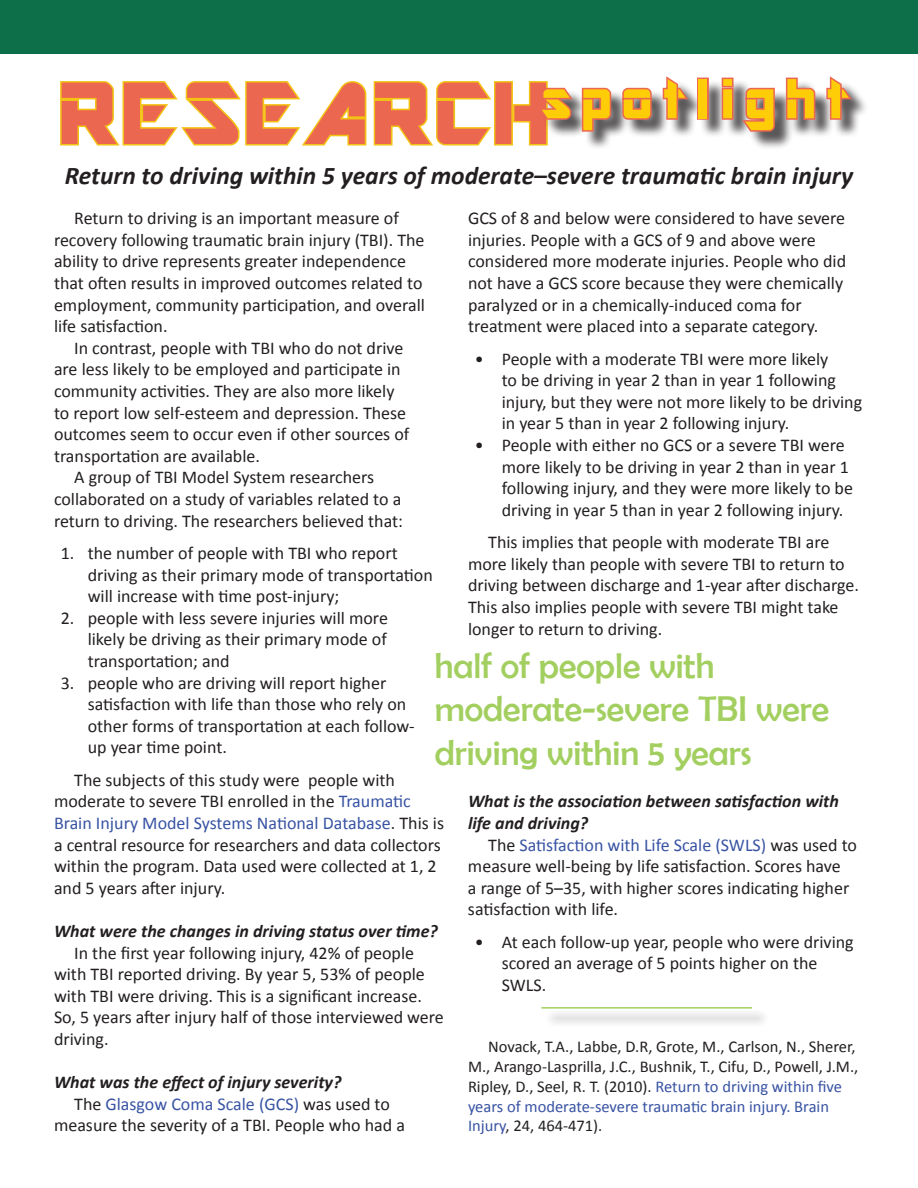
<style>
.page{position:relative;width:918px;height:1188px;background:#fff}
.page>*{position:absolute;margin:0;border:0;box-sizing:border-box;transform-origin:0 0}
.t1{font:54px "ARDESTINE";letter-spacing:.19em;color:#fecd08}
.t2{font:36px/43.2px "Berlin Sans FB";color:#a2cf5f}
.t3{font:italic 700 25.5px "Calibri";color:#231f20}
.t4{font:18px/21.6px "Calibri";color:#231f20}
.t5{font:italic 700 18px/21.6px "Calibri";color:#231f20}
.t6{font:18px "Calibri";color:#3853a3}
.t7{font:16.5px/19.8px "Calibri";color:#231f20}
.s1{font-size:97.5px;color:#ec6750}
.s2{color:#3853a3}
.s3{color:#231f20}
</style>
<div class="page">
<div style="left:0;top:0;width:918px;height:53px;background:#0c6f49"></div>
<div style="left:541px;top:78px;width:377px;height:126px;background:#231f20;opacity:.75"></div>
<svg style="left:60px;top:79px;width:514px;height:69px"></svg>
<svg style="left:580px;top:86px;width:33px;height:47px;background:#c4948c"></svg>
<svg style="left:620px;top:85px;width:33px;height:37px"></svg>
<svg style="left:661px;top:76px;width:29px;height:45px"></svg>
<div style="left:697px;top:78px;width:12px;height:42px;border:3px solid #ec6750"></div>
<svg style="left:720px;top:77px;width:56px;height:56px"></svg>
<svg style="left:784px;top:77px;width:33px;height:44px"></svg>
<svg style="left:825px;top:76px;width:28px;height:45px"></svg>
<div style="left:544px;top:1009px;width:233px;height:24px;background:#231f20;opacity:.75"></div>
<hr style="left:541px;top:1007px;width:211px;height:2px;background:#a2cf5f">
<h1 class="t1" style="left:58px;top:72px;width:792px"><span class="s1">RESEARCH</span>spotlight</h1>
<h3 class="t3" style="left:65px;top:160px;width:790px">Return to driving within 5 years of moderate–severe traumatic brain injury</h3>
<p class="t4" style="left:54px;top:208px;width:372px;text-indent:20px">Return to driving is an important measure of recovery following traumatic brain injury (TBI). The ability to drive represents greater independence that often results in improved outcomes related to employment, community participation, and overall life satisfaction.</p>
<p class="t4" style="left:74px;top:337px;width:331px">In contrast, people with TBI who do not drive</p>
<p class="t4" style="left:54px;top:359px;width:348px">are less likely to be employed and participate in</p>
<p class="t4" style="left:54px;top:380px;width:342px">community activities. They are also more likely</p>
<p class="t4" style="left:54px;top:402px;width:354px">to report low self-esteem and depression. These</p>
<p class="t4" style="left:54px;top:424px;width:357px">outcomes seem to occur even if other sources of</p>
<p class="t4" style="left:54px;top:445px;width:208px">transportation are available.</p>
<p class="t4" style="left:74px;top:467px;width:301px">A group of TBI Model System researchers</p>
<p class="t4" style="left:54px;top:488px;width:349px">collaborated on a study of variables related to a</p>
<p class="t4" style="left:54px;top:510px;width:351px">return to driving. The researchers believed that:</p>
<p class="t4" style="left:88px;top:542px;width:347px;text-indent:-27px">1. the number of people with TBI who report driving as their primary mode of transportation will increase with time post-injury;</p>
<p class="t4" style="left:88px;top:607px;width:302px;text-align:justify;text-indent:-27px">2. people with less severe injuries will more likely be driving as their primary mode of transportation; and</p>
<p class="t4" style="left:88px;top:672px;width:328px;text-indent:-27px">3. people who are driving will report higher satisfaction with life than those who rely on other forms of transportation at each follow&shy;up year time point.</p>
<p class="t4" style="left:54px;top:769px;width:392px;text-indent:20px">The subjects of this study were people with moderate to severe TBI enrolled in the <span class="s2">Traumatic Brain Injury Model Systems National Database</span>. This is a central resource for researchers and data collectors within the program. Data used were collected at 1, 2 and 5 years after injury.</p>
<p class="t5" style="left:54px;top:920px;width:385px">What were the changes in driving status over time?</p>
<p class="t4" style="left:54px;top:942px;width:391px;text-indent:20px">In the first year following injury, 42% of people with TBI reported driving. By year 5, 53% of people with TBI were driving. This is a significant increase.<br>So, 5 years after injury half of those interviewed were driving.</p>
<p class="t5" style="left:54px;top:1072px;width:289px">What was the effect of injury severity?</p>
<p class="t6" style="left:74px;top:1092px;width:317px"><span class="s3">The</span> Glasgow Coma Scale (GCS) <span class="s3">was used to</span></p>
<p class="t4" style="left:54px;top:1115px;width:353px">measure the severity of a TBI. People who had a</p>
<p class="t4" style="left:468px;top:208px;width:380px">GCS of 8 and below were considered to have severe injuries. People with a GCS of 9 and above were considered more moderate injuries. People who did not have a GCS score because they were chemically paralyzed or in a chemically-induced coma for treatment were placed into a separate category.</p>
<p class="t4" style="left:502px;top:348px;width:362px;text-indent:-27px">• People with a moderate TBI were more likely<br>to be driving in year 2 than in year 1 following injury, but they were not more likely to be driving in year 5 than in year 2 following injury.</p>
<p class="t4" style="left:502px;top:434px;width:353px;text-indent:-27px">• People with either no GCS or a severe TBI were more likely to be driving in year 2 than in year 1 following injury, and they were more likely to be driving in year 5 than in year 2 following injury.</p>
<p class="t4" style="left:468px;top:532px;width:393px;text-indent:20px">This implies that people with moderate TBI are more likely than people with severe TBI to return to driving between discharge and 1-year after discharge.<br>This also implies people with severe TBI might take longer to return to driving.</p>
<h2 class="t2" style="left:435px;top:644px;width:396px">half of people with moderate-severe TBI were driving within 5 years</h2>
<p class="t5" style="left:468px;top:791px;width:372px">What is the association between satisfaction with life and driving?</p>
<p class="t4" style="left:468px;top:834px;width:391px;text-indent:20px">The <span class="s2">Satisfaction with Life Scale (SWLS)</span> was used to measure well-being by life satisfaction. Scores have<br>a range of 5–35, with higher scores indicating higher satisfaction with life.</p>
<p class="t4" style="left:502px;top:931px;width:354px;text-indent:-27px">• At each follow-up year, people who were driving scored an average of 5 points higher on the<br>SWLS.</p>
<p class="t7" style="left:468px;top:1037px;width:392px;text-indent:20px">Novack, T.A., Labbe, D.R, Grote, M., Carlson, N., Sherer, M., Arango-Lasprilla, J.C., Bushnik, T., Cifu, D., Powell, J.M., Ripley, D., Seel, R. T. (2010). <span class="s2">Return to driving within five years of moderate-severe traumatic brain injury. Brain Injury</span>, 24, 464-471).</p>
</div>
